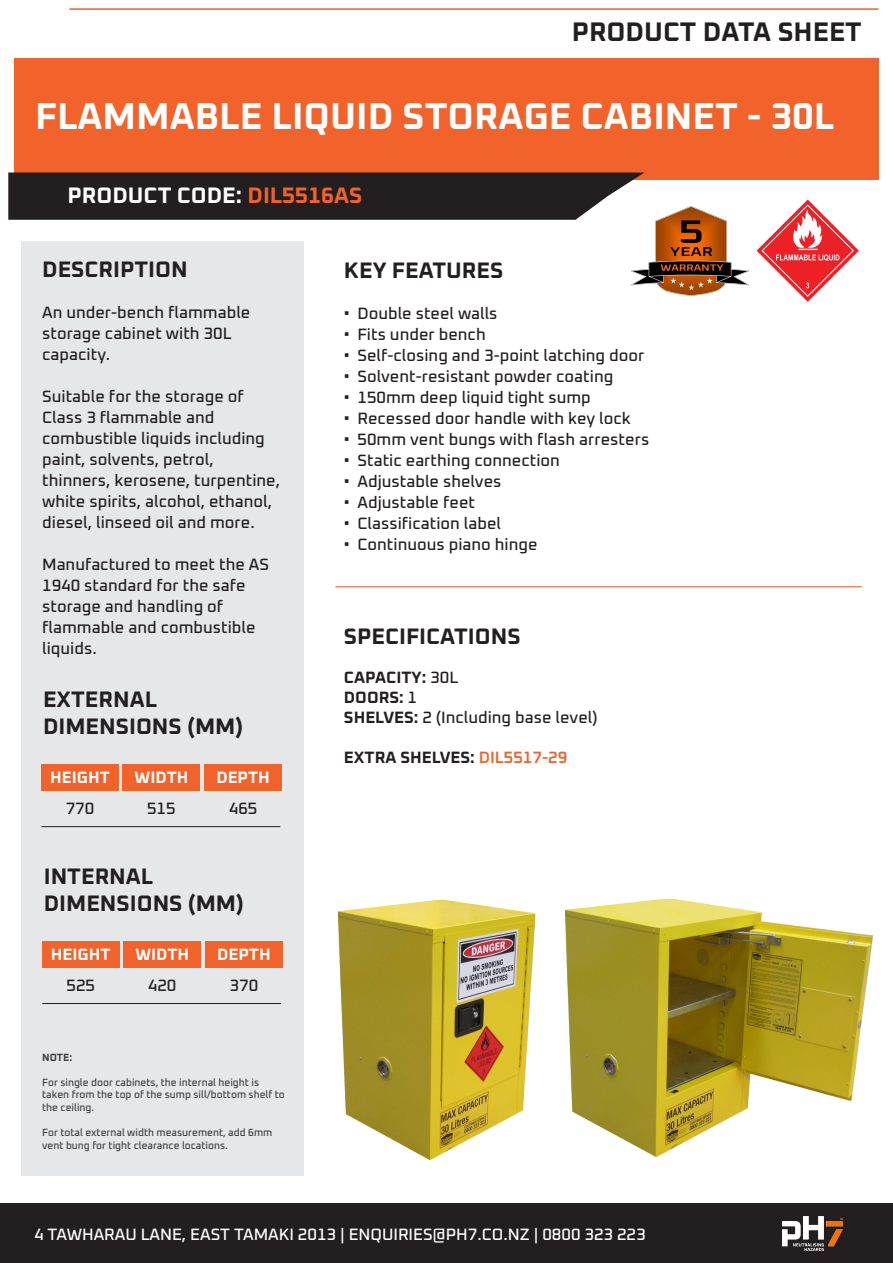
<style>
.page{position:relative;width:893px;height:1263px;background:#fff}
.page>*{position:absolute;margin:0;border:0;box-sizing:border-box;transform-origin:0 0}
.t1{font:700 37.5px "Oxanium";color:#fff}
.t2{font:700 27px "Oxanium";color:#231f20}
.t3{font:700 22.5px/27px "Oxanium";color:#231f20}
.t4{font:700 22.5px "Oxanium";color:#fff}
.t5{font:500 16.5px/21px "Oxanium";color:#231f20}
.t6{font:500 16.5px "Oxanium";color:#fff}
.t7{font:700 16.5px "Oxanium";color:#fff}
.t8{font:700 16.5px "Oxanium";color:#231f20}
.t9{font:500 10.5px/12.6px "Oxanium";color:#3e3e3f}
.t10{font:700 10.5px "Oxanium";color:#3e3e3f}
.s1{color:#f2622b}
.s2{font-weight:700}
.s3{font-weight:600;color:#f2622b}
</style>
<div class="page">
<div style="left:14px;top:59px;width:864px;height:121px;background:#f2622b"></div>
<div style="left:22px;top:241px;width:282px;height:396px;background:#e6e7e9"></div>
<div style="left:0;top:1203px;width:893px;height:60px;background:#231f20"></div>
<svg style="left:8px;top:172px;width:636px;height:48px;background:#312b2c"></svg>
<img style="left:782px;top:1216px;width:60px;height:34px">
<hr style="left:335px;top:586px;width:527px;height:1px;background:#f2622b">
<div style="left:22px;top:633px;width:282px;height:543px;background:#e6e7e9"></div>
<hr style="left:42px;top:826px;width:238px;height:1px;background:#231f20">
<div style="left:42px;top:764px;width:77px;height:27px;background:#f2622b"></div>
<div style="left:123px;top:764px;width:77px;height:27px;background:#f2622b"></div>
<div style="left:205px;top:764px;width:77px;height:27px;background:#f2622b"></div>
<hr style="left:42px;top:1003px;width:239px;height:1px;background:#231f20">
<div style="left:42px;top:941px;width:77px;height:27px;background:#f2622b"></div>
<div style="left:124px;top:941px;width:77px;height:27px;background:#f2622b"></div>
<div style="left:205px;top:941px;width:77px;height:27px;background:#f2622b"></div>
<hr style="left:69px;top:8px;width:809px;height:2px;background:#f2622b">
<img style="left:337px;top:899px;width:199px;height:261px">
<img style="left:564px;top:898px;width:309px;height:259px">
<svg style="left:757px;top:200px;width:102px;height:102px"></svg>
<img style="left:631px;top:206px;width:118px;height:89px">
<h2 class="t2" style="left:572px;top:14px;width:292px">PRODUCT DATA SHEET</h2>
<h1 class="t1" style="left:35px;top:92px;width:801px">FLAMMABLE LIQUID STORAGE CABINET - 30L</h1>
<h3 class="t4" style="left:68px;top:181px;width:296px">PRODUCT CODE: <span class="s1">DIL5516AS</span></h3>
<h3 class="t3" style="left:42px;top:254px;width:147px">DESCRIPTION</h3>
<p class="t5" style="left:42px;top:301px;width:210px">An under-bench flammable storage cabinet with 30L capacity.</p>
<p class="t5" style="left:42px;top:385px;width:239px">Suitable for the storage of<br>Class 3 flammable and combustible liquids including paint, solvents, petrol, thinners, kerosene, turpentine, white spirits, alcohol, ethanol, diesel, linseed oil and more.</p>
<p class="t5" style="left:42px;top:553px;width:228px">Manufactured to meet the AS<br>1940 standard for the safe storage and handling of flammable and combustible liquids.</p>
<h3 class="t3" style="left:43px;top:685px;width:202px">EXTERNAL<br>DIMENSIONS (MM)</h3>
<p class="t7" style="left:50px;top:767px;width:61px">HEIGHT</p>
<p class="t7" style="left:135px;top:767px;width:55px">WIDTH</p>
<p class="t7" style="left:216px;top:767px;width:55px">DEPTH</p>
<p class="t5" style="left:66px;top:797px;width:30px">770</p>
<p class="t5" style="left:147px;top:797px;width:30px">515</p>
<p class="t5" style="left:229px;top:797px;width:30px">465</p>
<h3 class="t3" style="left:44px;top:862px;width:202px">INTERNAL<br>DIMENSIONS (MM)</h3>
<p class="t7" style="left:51px;top:944px;width:61px">HEIGHT</p>
<p class="t7" style="left:135px;top:944px;width:55px">WIDTH</p>
<p class="t7" style="left:217px;top:944px;width:55px">DEPTH</p>
<p class="t5" style="left:66px;top:974px;width:30px">525</p>
<p class="t5" style="left:148px;top:974px;width:30px">420</p>
<p class="t5" style="left:230px;top:974px;width:30px">370</p>
<p class="t10" style="left:42px;top:1050px;width:31px">NOTE:</p>
<p class="t9" style="left:42px;top:1075px;width:244px">For single door cabinets, the internal height is taken from the top of the sump sill/bottom shelf to the ceiling.</p>
<p class="t9" style="left:42px;top:1126px;width:232px">For total external width measurement, add 6mm vent bung for tight clearance locations.</p>
<h3 class="t3" style="left:344px;top:256px;width:161px">KEY FEATURES</h3>
<p class="t5" style="left:344px;top:302px;width:155px">• Double steel walls</p>
<p class="t5" style="left:344px;top:323px;width:143px">• Fits under bench</p>
<p class="t5" style="left:344px;top:344px;width:302px">• Self-closing and 3-point latching door</p>
<p class="t5" style="left:344px;top:365px;width:271px">• Solvent-resistant powder coating</p>
<p class="t5" style="left:344px;top:386px;width:248px">• 150mm deep liquid tight sump</p>
<p class="t5" style="left:344px;top:407px;width:288px">• Recessed door handle with key lock</p>
<p class="t5" style="left:344px;top:428px;width:307px">• 50mm vent bungs with flash arresters</p>
<p class="t5" style="left:344px;top:449px;width:217px">• Static earthing connection</p>
<p class="t5" style="left:344px;top:470px;width:159px">• Adjustable shelves</p>
<p class="t5" style="left:344px;top:491px;width:133px">• Adjustable feet</p>
<p class="t5" style="left:344px;top:512px;width:159px">• Classification label</p>
<p class="t5" style="left:344px;top:533px;width:195px">• Continuous piano hinge</p>
<h3 class="t3" style="left:344px;top:622px;width:178px">SPECIFICATIONS</h3>
<p class="t5" style="left:344px;top:667px;width:255px;line-height:19.8px"><span class="s2">CAPACITY:</span> 30L<br><span class="s2">DOORS:</span> 1<br><span class="s2">SHELVES:</span> 2 (Including base level)</p>
<p class="t8" style="left:344px;top:746px;width:225px">EXTRA SHELVES: <span class="s3">DIL5517-29</span></p>
<p class="t6" style="left:34px;top:1224px;width:613px">4 TAWHARAU LANE, EAST TAMAKI 2013 | ENQUIRIES@PH7.CO.NZ | 0800 323 223</p>
</div>
